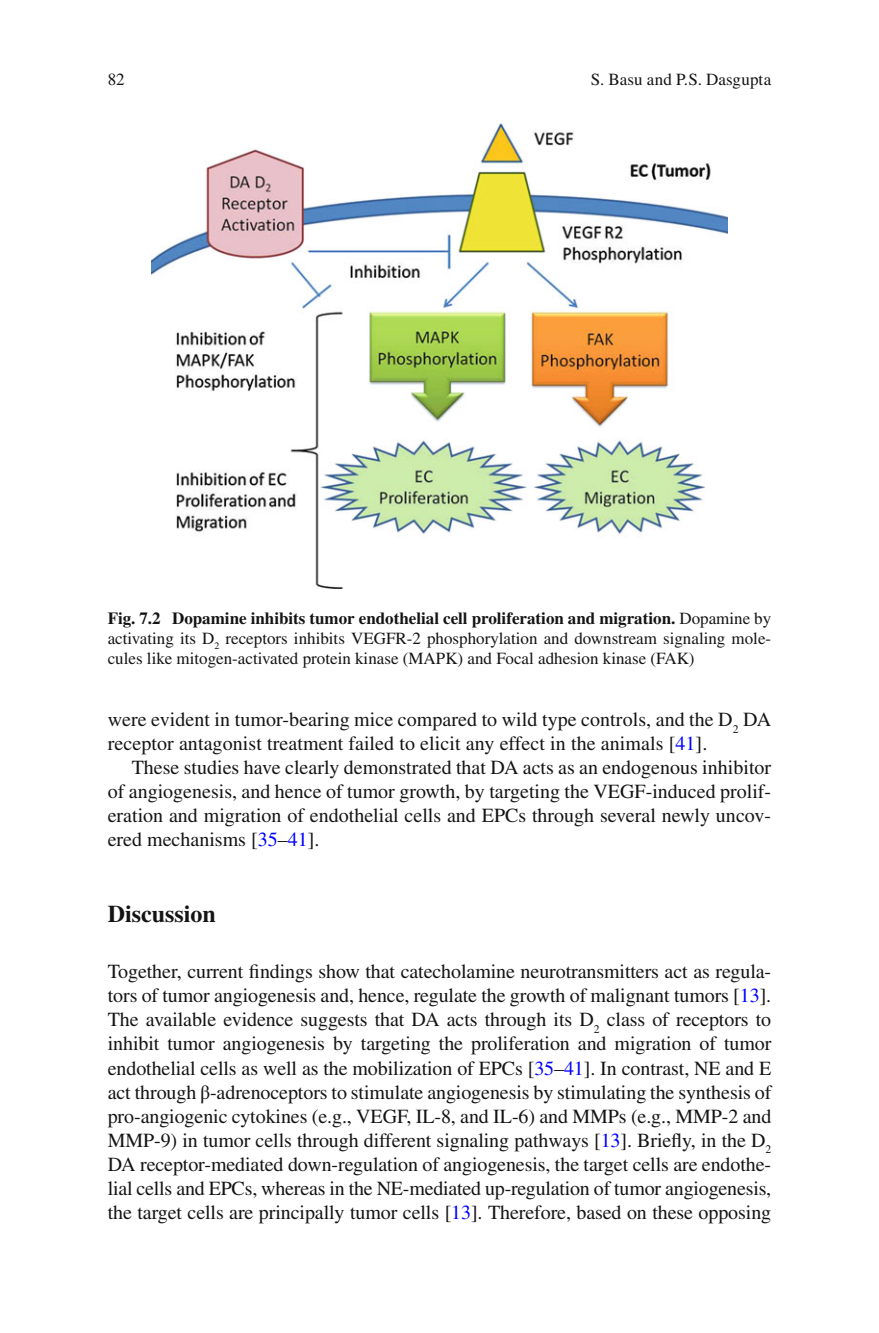
<style>
.page{position:relative;width:879px;height:1333px;background:#fff}
.page>*{position:absolute;margin:0;border:0;box-sizing:border-box;transform-origin:0 0}
.t1{font:700 24px "Times";color:#131413}
.t2{font:20px/24px "Times";letter-spacing:.005em;color:#131413;text-align:justify}
.t3{font:17px/20px "Times";color:#131413;text-align:justify}
.s1{font-weight:700}
.s2{color:#00f}
.s3{font-family:"STIX General"}
</style>
<div class="page">
<img style="left:151px;top:122px;width:576px;height:466px">
<p class="t3" style="left:108px;top:71px;width:18px">82</p>
<p class="t3" style="left:591px;top:71px;width:182px">S. Basu and P.S. Dasgupta</p>
<p class="t3" style="left:108px;top:609px;width:665px"><span class="s1">Fig. 7.2 Dopamine inhibits tumor endothelial cell proliferation and migration.</span> Dopamine by activating its D <sub>2</sub> receptors inhibits VEGFR-2 phosphorylation and downstream signaling mole&shy;cules like mitogen-activated protein kinase (MAPK) and Focal adhesion kinase (FAK)</p>
<p class="t2" style="left:108px;top:709px;width:665px">were evident in tumor- bearing mice compared to wild type controls, and the D <sub>2</sub> DA receptor antagonist treatment failed to elicit any effect in the animals [ <span class="s2">41</span> ].</p>
<p class="t2" style="left:108px;top:757px;width:665px;text-indent:24px">These studies have clearly demonstrated that DA acts as an endogenous inhibitor of angiogenesis, and hence of tumor growth, by targeting the VEGF-induced prolif&shy;eration and migration of endothelial cells and EPCs through several newly uncov&shy;ered mechanisms [ <span class="s2">35</span> – <span class="s2">41</span> ].</p>
<p class="t1" style="left:108px;top:905px;width:110px">Discussion</p>
<p class="t2" style="left:108px;top:961px;width:665px">Together, current findings show that catecholamine neurotransmitters act as regula&shy;tors of tumor angiogenesis and, hence, regulate the growth of malignant tumors [ <span class="s2">13</span> ].<br>The available evidence suggests that DA acts through its D <sub>2</sub> class of receptors to inhibit tumor angiogenesis by targeting the proliferation and migration of tumor endothelial cells as well as the mobilization of EPCs [ <span class="s2">35</span> – <span class="s2">41</span> ]. In contrast, NE and E act through <span class="s3">β</span>-adrenoceptors to stimulate angiogenesis by stimulating the synthesis of pro-angiogenic cytokines (e.g., VEGF, IL-8, and IL-6) and MMPs (e.g., MMP-2 and MMP-9) in tumor cells through different signaling pathways [ <span class="s2">13</span> ]. Briefly, in the D <sub>2<br></sub>DA receptor-mediated down-regulation of angiogenesis, the target cells are endothe&shy;lial cells and EPCs, whereas in the NE-mediated up-regulation of tumor angiogenesis, the target cells are principally tumor cells [ <span class="s2">13</span> ]. Therefore, based on these opposing</p>
</div>
